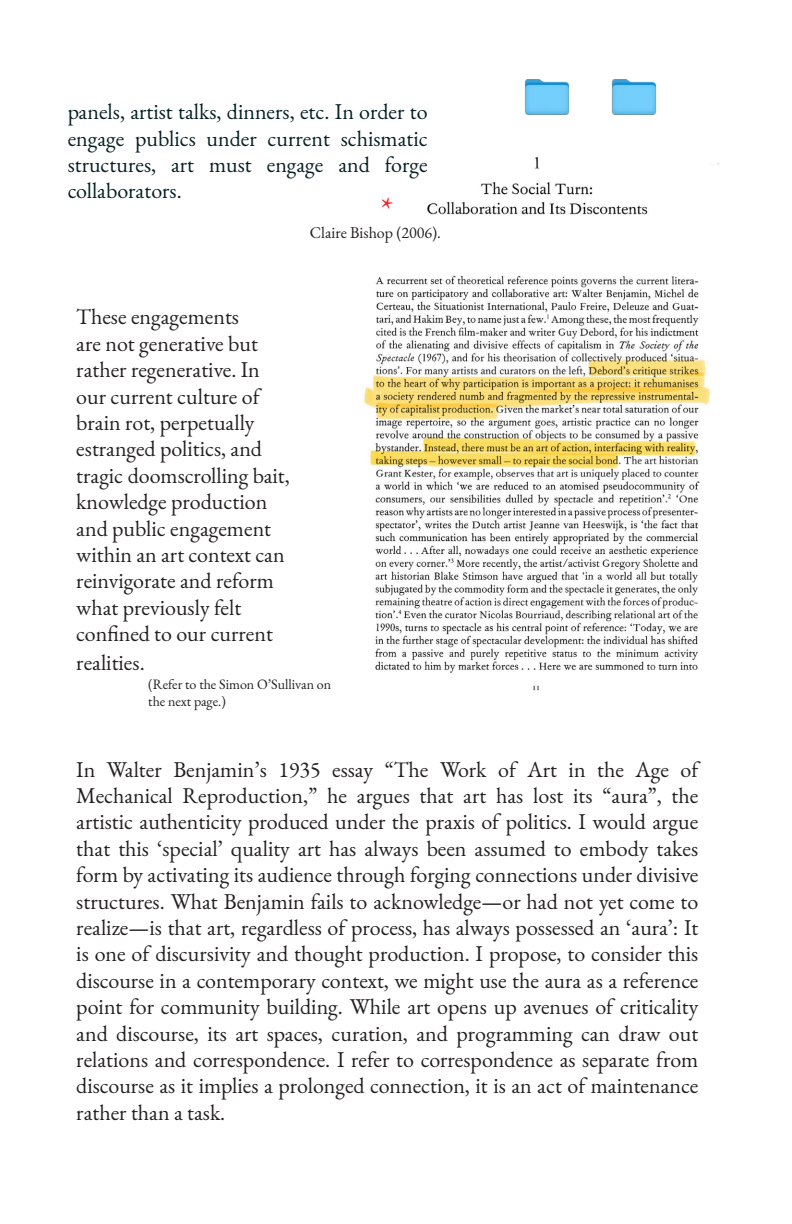
<style>
.page{position:relative;width:792px;height:1224px;background:#fff}
.page>*{position:absolute;margin:0;border:0;box-sizing:border-box;transform-origin:0 0}
.t1{font:32px "Minion Pro";color:#ee2123}
.t2{font:22px/26.4px "EB Garamond";color:#231f20}
.t3{font:22px/26.4px "EB Garamond";color:#041f22;text-align:justify}
.t4{font:16px "EB Garamond";color:#231f20}
.t5{font:14px/16.8px "EB Garamond";color:#231f20}
</style>
<div class="page">
<img style="left:364px;top:157px;width:355px;height:534px">
<img style="left:611px;top:79px;width:46px;height:36px">
<img style="left:524px;top:79px;width:46px;height:36px">
<p class="t3" style="left:68px;top:99px;width:362px">panels, artist talks, dinners, etc. In order to engage publics under current schismatic structures, art must engage and forge collaborators.</p>
<p class="t1" style="left:381px;top:187px;width:14px">*</p>
<p class="t4" style="left:310px;top:222px;width:132px">Claire Bishop (2006).</p>
<p class="t2" style="left:76px;top:304px;width:215px">These engagements<br>are not generative but rather regenerative. In our current culture of brain rot, perpetually estranged politics, and tragic doomscrolling bait, knowledge production and public engagement within an art context can reinvigorate and reform what previously felt confined to our current</p>
<p class="t2" style="left:76px;top:650px;width:70px">realities.</p>
<p class="t5" style="left:148px;top:676px;width:184px">(Refer to the Simon O’Sullivan on the next page.)</p>
<p class="t2" style="left:76px;top:756px;width:624px;text-align:justify">In Walter Benjamin’s 1935 essay “The Work of Art in the Age of Mechanical Reproduction,” he argues that art has lost its “aura”, the artistic authenticity produced under the praxis of politics. I would argue that this ‘special’ quality art has always been assumed to embody takes form by activating its audience through forging connections under divisive structures. What Benjamin fails to acknowledge—or had not yet come to realize—is that art, regardless of process, has always possessed an ‘aura’: It is one of discursivity and thought production. I propose, to consider this discourse in a contemporary context, we might use the aura as a reference point for community building. While art opens up avenues of criticality and discourse, its art spaces, curation, and programming can draw out relations and correspondence. I refer to correspondence as separate from discourse as it implies a prolonged connection, it is an act of maintenance rather than a task.</p>
</div>
